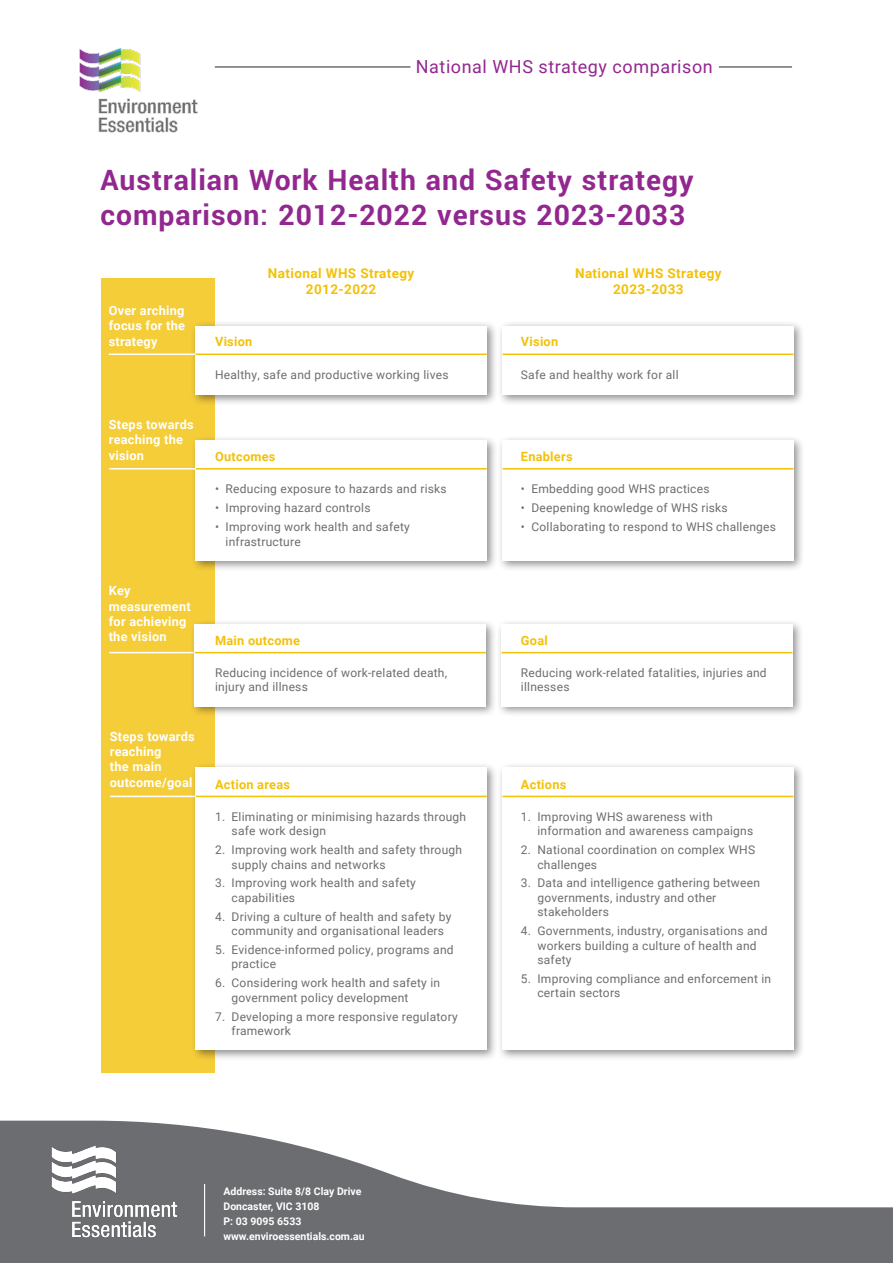
<style>
.page{position:relative;width:893px;height:1263px;background:#fff}
.page>*{position:absolute;margin:0;border:0;box-sizing:border-box;transform-origin:0 0}
.Heading_1__21pt{font:700 31.5px/34.5px "Yantramanav";letter-spacing:.03em;color:#92278f}
.t1{font:18px "Roboto";letter-spacing:.03em;color:#92278f}
.Table_heading{font:700 13.5px "Roboto";letter-spacing:.03em;color:#f3c108}
.Section_heading{font:700 12.75px/15.3px "Roboto";letter-spacing:.02em;color:#fff}
.Section_2_heading{font:700 12.75px "Roboto";letter-spacing:.02em;color:#f3c108}
.Table_copy{font:12px/14.4px "Roboto";letter-spacing:.02em;color:#6c6d70}
.t2{font:700 10.5px/15px "Roboto";color:#fff}
</style>
<div class="page">
<svg style="left:0;top:1121px;width:893px;height:142px;fill:#6c6d70"></svg>
<hr style="left:204px;top:1184px;width:1px;height:52px;background:#fff">
<img style="left:36px;top:1139px;width:157px;height:100px">
<img style="left:79px;top:48px;width:119px;height:85px">
<hr style="left:719px;top:66px;width:73px;height:2px;background:#6c6d70">
<hr style="left:215px;top:66px;width:195px;height:2px;background:#6c6d70">
<div style="left:101px;top:279px;width:114px;height:794px;background:#f5cd39"></div>
<div style="left:190px;top:320px;width:308px;height:86px;background:#231f20;opacity:.5"></div>
<div style="left:195px;top:326px;width:292px;height:69px;background:#fff"></div>
<div style="left:497px;top:320px;width:308px;height:86px;background:#231f20;opacity:.5"></div>
<div style="left:502px;top:326px;width:292px;height:69px;background:#fff"></div>
<hr style="left:109px;top:353px;width:86px;height:2px;background:#fff">
<hr style="left:195px;top:353px;width:292px;height:2px;background:#f3c108">
<hr style="left:503px;top:353px;width:291px;height:2px;background:#f3c108">
<div style="left:191px;top:435px;width:307px;height:136px;background:#231f20;opacity:.5"></div>
<div style="left:196px;top:440px;width:291px;height:120px;background:#fff"></div>
<div style="left:497px;top:435px;width:308px;height:137px;background:#231f20;opacity:.5"></div>
<div style="left:502px;top:440px;width:292px;height:120px;background:#fff"></div>
<hr style="left:109px;top:468px;width:87px;height:1px;background:#fff">
<hr style="left:196px;top:468px;width:291px;height:1px;background:#f3c108">
<hr style="left:503px;top:468px;width:291px;height:1px;background:#f3c108">
<hr style="left:109px;top:652px;width:87px;height:1px;background:#fff">
<div style="left:190px;top:619px;width:307px;height:99px;background:#231f20;opacity:.5"></div>
<div style="left:195px;top:624px;width:291px;height:82px;background:#fff"></div>
<div style="left:496px;top:619px;width:307px;height:99px;background:#231f20;opacity:.5"></div>
<div style="left:501px;top:624px;width:291px;height:82px;background:#fff"></div>
<hr style="left:195px;top:652px;width:291px;height:1px;background:#f3c108">
<hr style="left:501px;top:652px;width:291px;height:1px;background:#f3c108">
<hr style="left:110px;top:796px;width:87px;height:1px;background:#fff">
<div style="left:191px;top:762px;width:307px;height:299px;background:#231f20;opacity:.5"></div>
<div style="left:196px;top:768px;width:291px;height:282px;background:#fff"></div>
<div style="left:497px;top:763px;width:308px;height:298px;background:#231f20;opacity:.5"></div>
<div style="left:502px;top:768px;width:292px;height:282px;background:#fff"></div>
<hr style="left:196px;top:796px;width:291px;height:1px;background:#f3c108">
<hr style="left:503px;top:796px;width:291px;height:1px;background:#f3c108">
<h2 class="t1" style="left:416px;top:54px;width:298px">National WHS strategy comparison</h2>
<p class="Heading_1__21pt" style="left:101px;top:164px;width:595px">Australian Work Health and Safety strategy comparison: 2012-2022 versus 2023-2033</p>
<p class="Table_heading" style="left:268px;top:263px;width:148px">National WHS Strategy</p>
<p class="Table_heading" style="left:306px;top:280px;width:72px">2012-2022</p>
<p class="Section_heading" style="left:109px;top:302px;width:78px;text-align:justify">Over arching focus for the strategy</p>
<p class="Table_heading" style="left:575px;top:263px;width:148px">National WHS Strategy</p>
<p class="Table_heading" style="left:613px;top:280px;width:72px">2023-2033</p>
<p class="Section_2_heading" style="left:215px;top:333px;width:39px">Vision</p>
<p class="Section_2_heading" style="left:521px;top:333px;width:39px">Vision</p>
<p class="Table_copy" style="left:215px;top:367px;width:235px">Healthy, safe and productive working lives</p>
<p class="Table_copy" style="left:521px;top:367px;width:159px">Safe and healthy work for all</p>
<p class="Section_heading" style="left:109px;top:416px;width:86px">Steps towards reaching the vision</p>
<p class="Section_heading" style="left:109px;top:583px;width:83px">Key measurement for achieving the vision</p>
<p class="Section_heading" style="left:110px;top:728px;width:86px">Steps towards reaching</p>
<p class="Section_heading" style="left:110px;top:759px;width:84px">the main outcome/goal</p>
<p class="Section_2_heading" style="left:215px;top:447px;width:62px">Outcomes</p>
<p class="Section_2_heading" style="left:521px;top:447px;width:53px">Enablers</p>
<p class="Table_copy" style="left:215px;top:481px;width:233px">• Reducing exposure to hazards and risks</p>
<p class="Table_copy" style="left:215px;top:500px;width:157px">• Improving hazard controls</p>
<p class="Table_copy" style="left:226px;top:519px;width:186px;text-indent:-10px">• Improving work health and safety infrastructure</p>
<p class="Table_copy" style="left:521px;top:481px;width:190px">• Embedding good WHS practices</p>
<p class="Table_copy" style="left:521px;top:500px;width:208px">• Deepening knowledge of WHS risks</p>
<p class="Table_copy" style="left:521px;top:519px;width:257px">• Collaborating to respond to WHS challenges</p>
<p class="Section_2_heading" style="left:215px;top:631px;width:86px">Main outcome</p>
<p class="Section_2_heading" style="left:521px;top:631px;width:28px">Goal</p>
<p class="Table_copy" style="left:215px;top:665px;width:234px">Reducing incidence of work-related death, injury and illness</p>
<p class="Table_copy" style="left:521px;top:665px;width:247px">Reducing work-related fatalities, injuries and illnesses</p>
<p class="Section_2_heading" style="left:215px;top:775px;width:77px">Action areas</p>
<p class="Section_2_heading" style="left:521px;top:775px;width:47px">Actions</p>
<p class="Table_copy" style="left:232px;top:809px;width:236px;text-indent:-16px">1. Eliminating or minimising hazards through safe work design</p>
<p class="Table_copy" style="left:232px;top:842px;width:232px;text-indent:-16px">2. Improving work health and safety through supply chains and networks</p>
<p class="Table_copy" style="left:232px;top:875px;width:186px;text-indent:-16px">3. Improving work health and safety capabilities</p>
<p class="Table_copy" style="left:232px;top:909px;width:221px;text-indent:-16px">4. Driving a culture of health and safety by community and organisational leaders</p>
<p class="Table_copy" style="left:232px;top:942px;width:224px;text-indent:-16px">5. Evidence-informed policy, programs and practice</p>
<p class="Table_copy" style="left:232px;top:975px;width:210px;text-indent:-16px">6. Considering work health and safety in government policy development</p>
<p class="Table_copy" style="left:232px;top:1009px;width:228px;text-indent:-16px">7. Developing a more responsive regulatory framework</p>
<p class="Table_copy" style="left:537px;top:809px;width:217px;text-indent:-16px">1. Improving WHS awareness with information and awareness campaigns</p>
<p class="Table_copy" style="left:537px;top:842px;width:219px;text-indent:-16px">2. National coordination on complex WHS challenges</p>
<p class="Table_copy" style="left:537px;top:875px;width:224px;text-indent:-16px">3. Data and intelligence gathering between governments, industry and other stakeholders</p>
<p class="Table_copy" style="left:537px;top:923px;width:231px;text-indent:-16px">4. Governments, industry, organisations and workers building a culture of health and safety</p>
<p class="Table_copy" style="left:537px;top:971px;width:235px;text-indent:-16px">5. Improving compliance and enforcement in certain sectors</p>
<p class="t2" style="left:224px;top:1183px;width:143px">Address: Suite 8/8 Clay Drive<br>Doncaster, VIC 3108<br>P: 03 9095 6533 www.enviroessentials.com.au</p>
</div>
